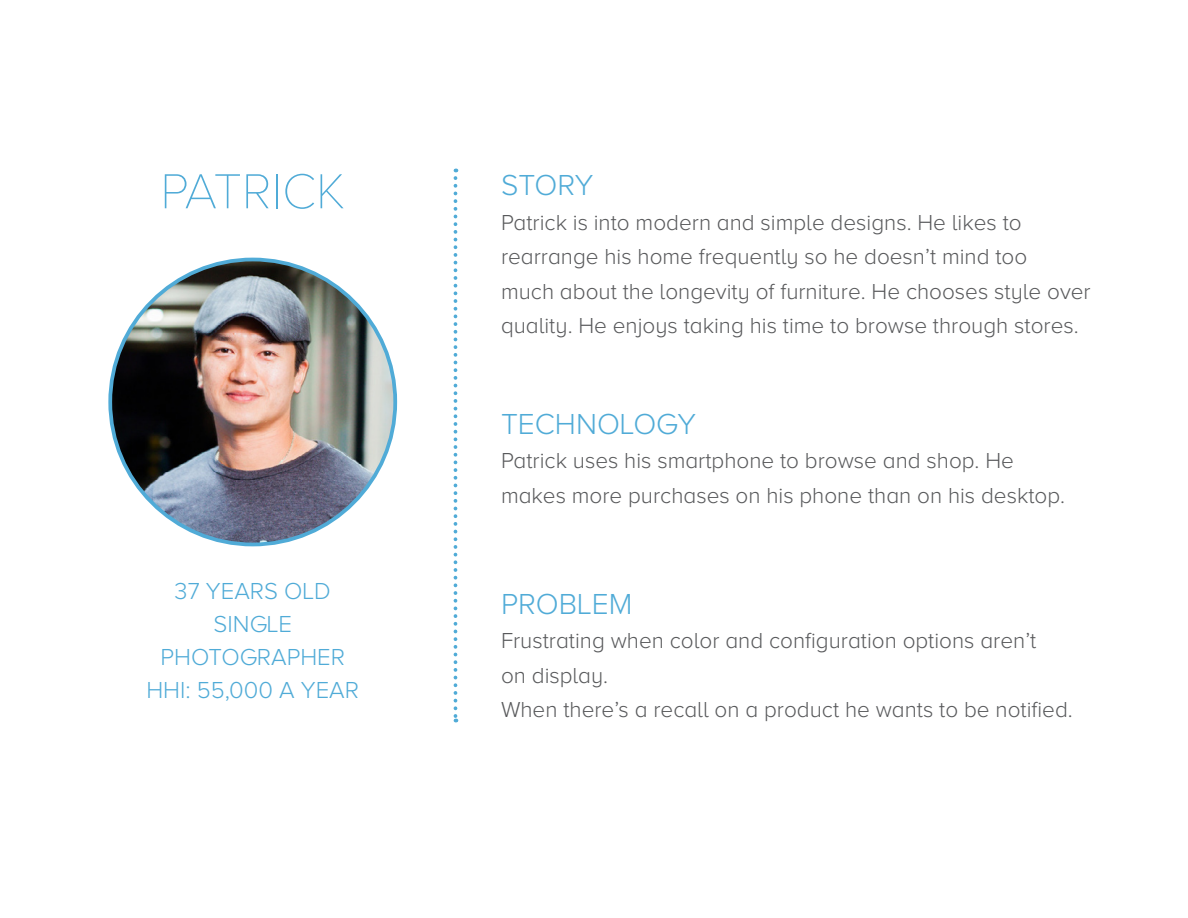
<style>
.page{position:relative;width:1188px;height:918px;background:#fff}
.page>*{position:absolute;margin:0;border:0;box-sizing:border-box;transform-origin:0 0}
.t1{font:100 51px "Proxima Nova A";color:#50abd7}
.t2{font:300 30px "Proxima Nova A";color:#50abd7}
.t3{font:300 24px/33px "Proxima Nova A";color:#50abd7;text-align:center}
.t4{font:300 22.5px/34.5px "Proxima Nova A";color:#58595b}
</style>
<div class="page">
<img style="left:110px;top:260px;width:285px;height:284px;border-radius:142px">
<svg style="left:454px;top:178px;width:3px;height:544px"></svg>
<h1 class="t1" style="left:160px;top:164px;width:186px">PATRICK</h1>
<h2 class="t2" style="left:501px;top:169px;width:94px">STORY</h2>
<p class="t4" style="left:501px;top:205px;width:591px">Patrick is into modern and simple designs. He likes to rearrange his home frequently so he doesn’t mind too<br>much about the longevity of furniture. He chooses style over quality. He enjoys taking his time to browse through stores.</p>
<p class="t3" style="left:146px;top:575px;width:214px">37 YEARS OLD<br>SINGLE<br>PHOTOGRAPHER<br>HHI: 55,000 A YEAR</p>
<h2 class="t2" style="left:501px;top:407px;width:197px">TECHNOLOGY</h2>
<p class="t4" style="left:501px;top:443px;width:566px">Patrick uses his smartphone to browse and shop. He makes more purchases on his phone than on his desktop.</p>
<h2 class="t2" style="left:501px;top:587px;width:133px">PROBLEM</h2>
<p class="t4" style="left:501px;top:623px;width:573px">Frustrating when color and configuration options aren’t<br>on display.<br>When there’s a recall on a product he wants to be notified.</p>
</div>
